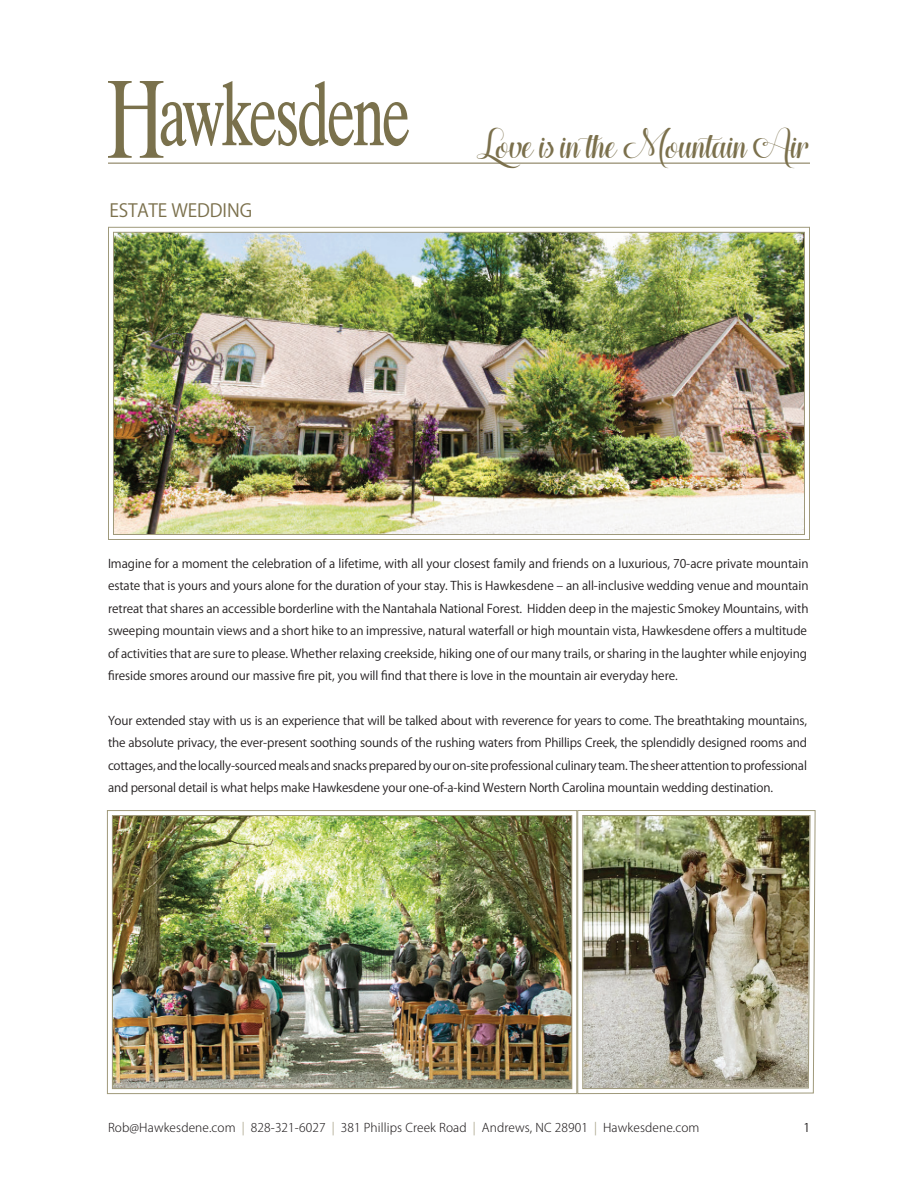
<style>
.page{position:relative;width:918px;height:1188px;background:#fff}
.page>*{position:absolute;margin:0;border:0;box-sizing:border-box;transform-origin:0 0}
.Subheads{font:40.5px "Hugsand Kissesxoxo Demo";letter-spacing:-.01em;color:#7b704c}
.t1{font:18px "Koz Go Pr 6 N";letter-spacing:-.005em;color:#7b704c}
.t2{font:12px/22.5px "Koz Go Pr 6 N";letter-spacing:-.005em;color:#231f20}
.t3{font:300 12px "Koz Go Pro";letter-spacing:.01em;color:#231f20}
.t4{font:12px "Koz Go Pro";color:#231f20}
.s1{color:#9f997b}
</style>
<div class="page">
<svg style="left:108px;top:81px;width:301px;height:77px"></svg>
<svg style="left:108px;top:226px;width:702px;height:314px"></svg>
<img style="left:112px;top:231px;width:694px;height:305px">
<svg style="left:578px;top:810px;width:238px;height:285px"></svg>
<img style="left:582px;top:814px;width:229px;height:276px">
<svg style="left:106px;top:810px;width:472px;height:285px"></svg>
<img style="left:111px;top:815px;width:462px;height:275px">
<hr style="left:108px;top:163px;width:702px;height:1px;background:#7b704c">
<p class="t1" style="left:110px;top:200px;width:144px">ESTATE WEDDING</p>
<p class="Subheads" style="left:477px;top:120px;width:333px">Love is in the Mountain Air</p>
<p class="t2" style="left:108px;top:553px;width:702px">Imagine for a moment the celebration of a lifetime, with all your closest family and friends on a luxurious, 70-acre private mountain estate that is yours and yours alone for the duration of your stay. This is Hawkesdene – an all-inclusive wedding venue and mountain retreat that shares an accessible borderline with the Nantahala National Forest. Hidden deep in the majestic Smokey Mountains, with sweeping mountain views and a short hike to an impressive, natural waterfall or high mountain vista, Hawkesdene offers a multitude of activities that are sure to please. Whether relaxing creekside, hiking one of our many trails, or sharing in the laughter while enjoying fireside smores around our massive fire pit, you will find that there is love in the mountain air everyday here.</p>
<p class="t2" style="left:108px;top:709px;width:701px;text-align:justify">Your extended stay with us is an experience that will be talked about with reverence for years to come. The breathtaking mountains, the absolute privacy, the ever-present soothing sounds of the rushing waters from Phillips Creek, the splendidly designed rooms and cottages, and the locally-sourced meals and snacks prepared by our on-site professional culinary team. The sheer attention to professional and personal detail is what helps make Hawkesdene your one-of-a-kind Western North Carolina mountain wedding destination.</p>
<p class="t3" style="left:108px;top:1119px;width:593px">Rob@Hawkesdene.com <span class="s1">|</span> 828-321-6027 <span class="s1">|</span> 381 Phillips Creek Road <span class="s1">|</span> Andrews, NC 28901 <span class="s1">|</span> Hawkesdene.com</p>
<p class="t4" style="left:803px;top:1120px;width:8px">1</p>
</div>
